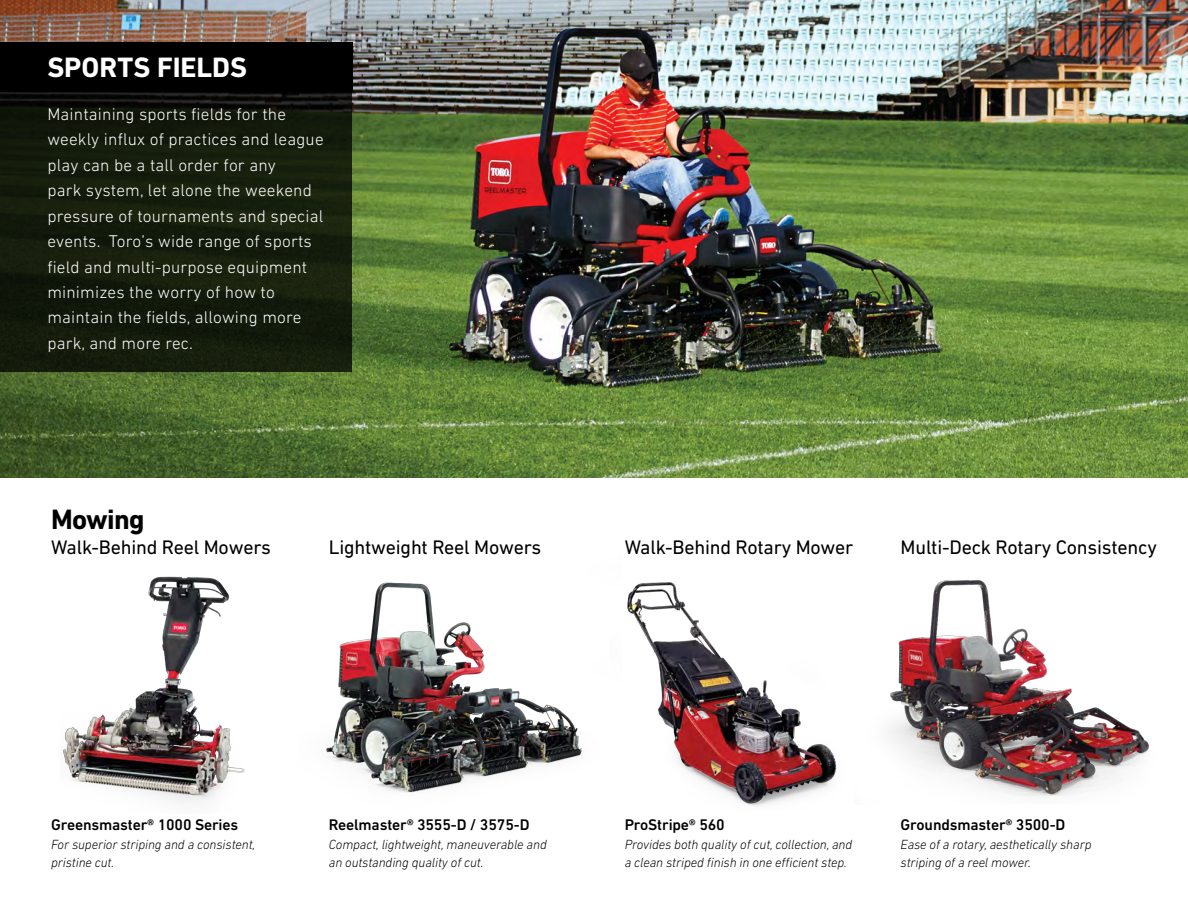
<style>
.page{position:relative;width:1188px;height:918px;background:#fff}
.page>*{position:absolute;margin:0;border:0;box-sizing:border-box;transform-origin:0 0}
.t1{font:700 28.5px "DIN Next LT Pro";letter-spacing:-.005em;color:#fff}
.t2{font:700 28.5px "DIN Next LT Pro";letter-spacing:-.025em;color:#000}
.t3{font:19.95px "DIN Next LT Pro";letter-spacing:-.01em;color:#000}
.t4{font:300 17.25px/25.5px "DIN Next LT Pro";letter-spacing:.01em;color:#fff}
.t5{font:500 15.6px "DIN Next LT Pro";letter-spacing:-.01em;color:#000}
.t6{font:italic 300 13.5px/18px "DIN Next LT Pro";letter-spacing:-.01em;color:#000}
</style>
<div class="page">
<img style="left:0;top:0;width:1188px;height:477px">
<div style="left:0;top:42px;width:352px;height:50px;background:#000"></div>
<img style="left:326px;top:582px;width:256px;height:211px">
<img style="left:627px;top:582px;width:210px;height:224px">
<img style="left:63px;top:576px;width:182px;height:226px">
<img style="left:890px;top:580px;width:259px;height:217px">
<svg style="left:0;top:92px;width:352px;height:280px;background:#141b0c"></svg>
<h1 class="t1" style="left:47px;top:51px;width:201px">SPORTS FIELDS</h1>
<p class="t4" style="left:47px;top:101px;width:278px">Maintaining sports fields for the weekly influx of practices and league play can be a tall order for any<br>park system, let alone the weekend pressure of tournaments and special events. Toro’s wide range of sports field and multi-purpose equipment minimizes the worry of how to maintain the fields, allowing more park, and more rec.</p>
<h1 class="t2" style="left:51px;top:502px;width:95px">Mowing</h1>
<p class="t3" style="left:51px;top:536px;width:221px">Walk-Behind Reel Mowers</p>
<p class="t3" style="left:329px;top:536px;width:214px">Lightweight Reel Mowers</p>
<p class="t3" style="left:625px;top:536px;width:230px">Walk-Behind Rotary Mower</p>
<p class="t3" style="left:901px;top:536px;width:258px">Multi-Deck Rotary Consistency</p>
<p class="t5" style="left:51px;top:816px;width:189px">Greensmaster® 1000 Series</p>
<p class="t6" style="left:51px;top:836px;width:206px">For superior striping and a consistent, pristine cut.</p>
<p class="t5" style="left:329px;top:816px;width:202px">Reelmaster® 3555-D / 3575-D</p>
<p class="t6" style="left:329px;top:836px;width:220px">Compact, lightweight, maneuverable and an outstanding quality of cut.</p>
<p class="t5" style="left:625px;top:816px;width:102px">ProStripe® 560</p>
<p class="t6" style="left:625px;top:836px;width:229px">Provides both quality of cut, collection, and a clean striped finish in one efficient step.</p>
<p class="t5" style="left:901px;top:816px;width:166px">Groundsmaster® 3500-D</p>
<p class="t6" style="left:901px;top:836px;width:192px">Ease of a rotary, aesthetically sharp striping of a reel mower.</p>
</div>
